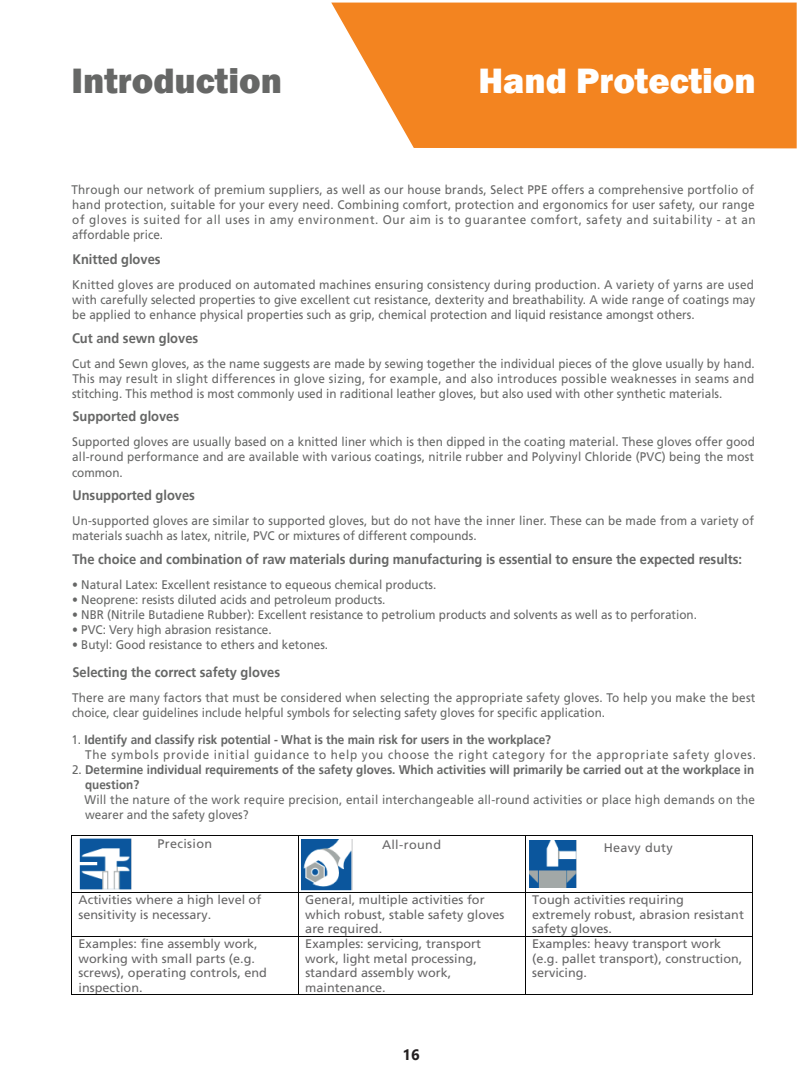
<style>
.page{position:relative;width:798px;height:1088px;background:#fff}
.page>*{position:absolute;margin:0;border:0;box-sizing:border-box;transform-origin:0 0}
.t1{font:800 36.25px "Franklin Gothic";color:#fff}
.t2{font:800 36.25px "Franklin Gothic";color:#666766}
.t3{font:700 15px "Ebrima";color:#231f20}
.t4{font:700 13.75px "Frutiger";color:#666766;scale:.94 1}
.t5{font:12.5px/15px "Frutiger";letter-spacing:.01em;color:#666766;scale:.94 1}
.t6{font:12.5px/14.5px "Frutiger";color:#676667}
.t7{font:12.5px/15px "Frutiger";letter-spacing:.06em;color:#666766;scale:.94 1}
.t8{font:700 12.5px/15px "Frutiger";letter-spacing:.005em;color:#666766;scale:.94 1}
.t9{font:12.5px "Frutiger";letter-spacing:.025em;color:#676667}
.s1{font-weight:700}
.s2{font-weight:400}
</style>
<div class="page">
<svg style="left:331px;top:3px;width:465px;height:145px;background:#f48f34"></svg>
<img style="left:79px;top:838px;width:52px;height:52px">
<hr style="left:72px;top:836px;width:226px;height:1px;background:#050504">
<hr style="left:299px;top:836px;width:226px;height:1px;background:#050504">
<hr style="left:525px;top:836px;width:226px;height:1px;background:#050504">
<hr style="left:71px;top:836px;width:1px;height:56px;background:#050504">
<hr style="left:298px;top:836px;width:1px;height:56px;background:#050504">
<hr style="left:525px;top:836px;width:1px;height:56px;background:#050504">
<hr style="left:751px;top:836px;width:1px;height:56px;background:#050504">
<hr style="left:72px;top:892px;width:226px;height:1px;background:#050504">
<hr style="left:299px;top:892px;width:226px;height:1px;background:#050504">
<hr style="left:525px;top:892px;width:226px;height:1px;background:#050504">
<hr style="left:71px;top:892px;width:1px;height:44px;background:#050504">
<hr style="left:298px;top:892px;width:1px;height:44px;background:#050504">
<hr style="left:525px;top:892px;width:1px;height:44px;background:#050504">
<hr style="left:751px;top:892px;width:1px;height:44px;background:#050504">
<hr style="left:72px;top:936px;width:226px;height:1px;background:#050504">
<hr style="left:299px;top:936px;width:226px;height:1px;background:#050504">
<hr style="left:525px;top:936px;width:226px;height:1px;background:#050504">
<hr style="left:71px;top:936px;width:1px;height:58px;background:#050504">
<hr style="left:72px;top:994px;width:226px;height:1px;background:#050504">
<hr style="left:298px;top:936px;width:1px;height:58px;background:#050504">
<hr style="left:299px;top:994px;width:226px;height:1px;background:#050504">
<hr style="left:525px;top:936px;width:1px;height:58px;background:#050504">
<hr style="left:525px;top:994px;width:226px;height:1px;background:#050504">
<hr style="left:751px;top:936px;width:1px;height:58px;background:#050504">
<img style="left:301px;top:839px;width:52px;height:52px">
<img style="left:529px;top:841px;width:47px;height:47px">
<h1 class="t2" style="left:71px;top:57px;width:212px">Introduction</h1>
<h1 class="t1" style="left:478px;top:57px;width:278px">Hand Protection</h1>
<p class="t5" style="left:71px;top:182px;width:729px">Through our network of premium suppliers, as well as our house brands, Select PPE offers a comprehensive portfolio of hand protection, suitable for your every need. Combining comfort, protection and ergonomics for user safety, our range of gloves is suited for all uses in amy environment. Our aim is to guarantee comfort, safety and suitability - at an affordable price.</p>
<p class="t4" style="left:72px;top:252px;width:95px">Knitted gloves</p>
<p class="t5" style="left:72px;top:277px;width:728px">Knitted gloves are produced on automated machines ensuring consistency during production. A variety of yarns are used with carefully selected properties to give excellent cut resistance, dexterity and breathability. A wide range of coatings may be applied to enhance physical properties such as grip, chemical protection and liquid resistance amongst others.</p>
<p class="t4" style="left:72px;top:330px;width:136px">Cut and sewn gloves</p>
<p class="t5" style="left:72px;top:356px;width:727px;text-align:justify">Cut and Sewn gloves, as the name suggests are made by sewing together the individual pieces of the glove usually by hand.<br>This may result in slight differences in glove sizing, for example, and also introduces possible weaknesses in seams and stitching. This method is most commonly used in raditional leather gloves, but also used with other synthetic materials.</p>
<p class="t4" style="left:72px;top:409px;width:115px">Supported gloves</p>
<p class="t5" style="left:72px;top:434px;width:727px;text-align:justify">Supported gloves are usually based on a knitted liner which is then dipped in the coating material. These gloves offer good all-round performance and are available with various coatings, nitrile rubber and Polyvinyl Chloride (PVC) being the most common.</p>
<p class="t4" style="left:72px;top:487px;width:132px">Unsupported gloves</p>
<p class="t5" style="left:72px;top:513px;width:726px">Un-supported gloves are similar to supported gloves, but do not have the inner liner. These can be made from a variety of materials suachh as latex, nitrile, PVC or mixtures of different compounds.</p>
<p class="t4" style="left:72px;top:551px;width:713px">The choice and combination of raw materials during manufacturing is essential to ensure the expected results:</p>
<p class="t5" style="left:72px;top:576px;width:389px">• Natural Latex: Excellent resistance to equeous chemical products.</p>
<p class="t5" style="left:72px;top:591px;width:335px">• Neoprene: resists diluted acids and petroleum products.</p>
<p class="t5" style="left:72px;top:606px;width:666px">• NBR (Nitrile Butadiene Rubber): Excellent resistance to petrolium products and solvents as well as to perforation.</p>
<p class="t5" style="left:72px;top:621px;width:214px">• PVC: Very high abrasion resistance.</p>
<p class="t5" style="left:72px;top:636px;width:274px">• Butyl: Good resistance to ethers and ketones.</p>
<p class="t4" style="left:72px;top:664px;width:222px">Selecting the correct safety gloves</p>
<p class="t5" style="left:72px;top:690px;width:728px">There are many factors that must be considered when selecting the appropriate safety gloves. To help you make the best choice, clear guidelines include helpful symbols for selecting safety gloves for specific application.</p>
<p class="t7" style="left:85px;top:732px;width:715px;text-indent:-14px">1. <span class="s1">Identify and classify risk potential - What is the main risk for users in the workplace?<br></span>The symbols provide initial guidance to help you choose the right category for the appropriate safety gloves.</p>
<p class="t8" style="left:85px;top:762px;width:713px;text-indent:-13px"><span class="s2">2.</span> Determine individual requirements of the safety gloves. Which activities will primarily be carried out at the workplace in question?</p>
<p class="t5" style="left:84px;top:792px;width:714px">Will the nature of the work require precision, entail interchangeable all-round activities or place high demands on the wearer and the safety gloves?</p>
<p class="t9" style="left:157px;top:836px;width:56px">Precision</p>
<p class="t9" style="left:382px;top:837px;width:61px">All-round</p>
<p class="t9" style="left:603px;top:840px;width:71px">Heavy duty</p>
<p class="t6" style="left:79px;top:892px;width:184px">Activities where a high level of sensitivity is necessary.</p>
<p class="t6" style="left:305px;top:892px;width:201px">General, multiple activities for which robust, stable safety gloves are required.</p>
<p class="t6" style="left:532px;top:892px;width:213px">Tough activities requiring extremely robust, abrasion resistant safety gloves.</p>
<p class="t6" style="left:79px;top:936px;width:190px">Examples: fine assembly work, working with small parts (e.g. screws), operating controls, end inspection.</p>
<p class="t6" style="left:305px;top:936px;width:177px">Examples: servicing, transport work, light metal processing, standard assembly work, maintenance.</p>
<p class="t6" style="left:532px;top:936px;width:212px">Examples: heavy transport work (e.g. pallet transport), construction, servicing.</p>
<p class="t3" style="left:402px;top:1044px;width:19px">16</p>
</div>
